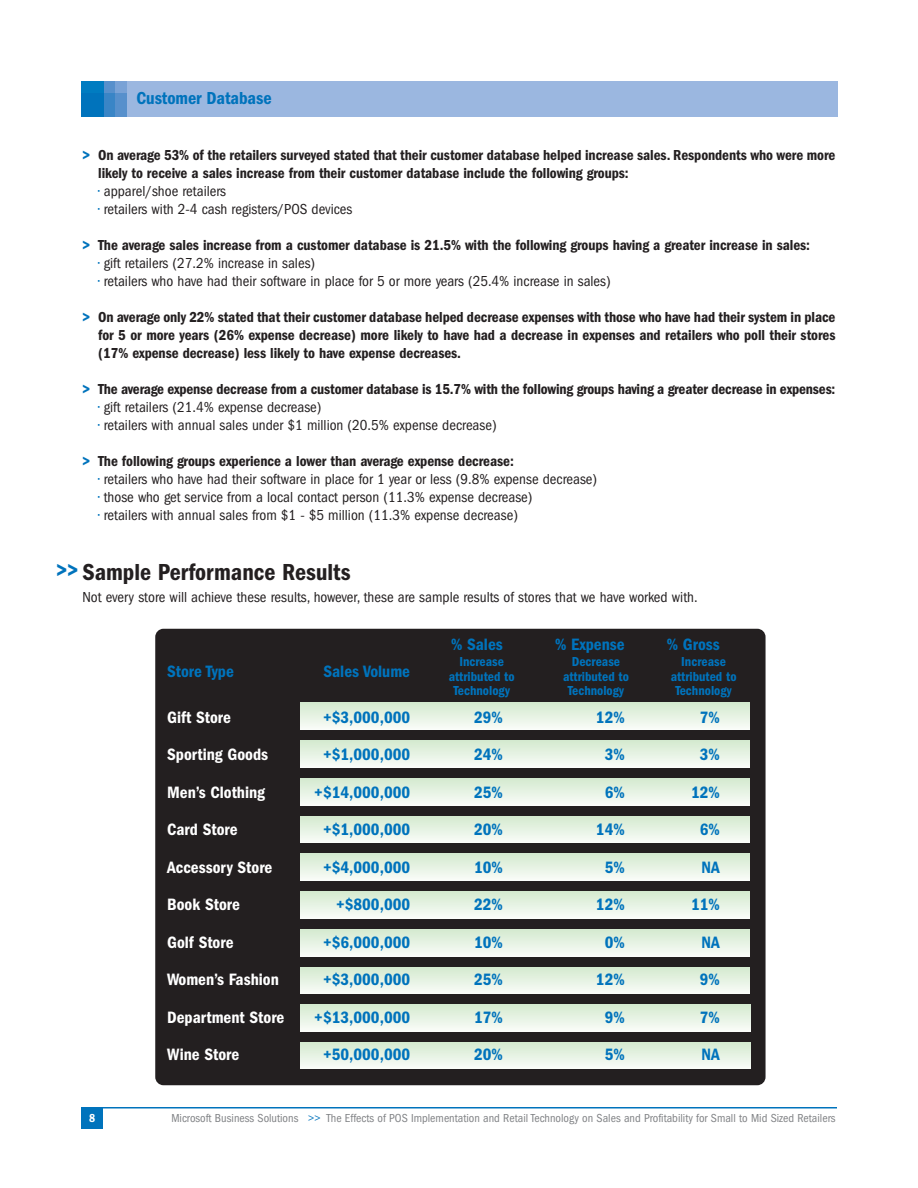
<style>
.page{position:relative;width:918px;height:1188px;background:#fff}
.page>*{position:absolute;margin:0;border:0;box-sizing:border-box;transform-origin:0 0}
.t1{font:600 condensed 24px "Franklin Gothic";color:#231f20}
.t2{font:600 condensed 21px "Franklin Gothic";color:#0073bc}
.t3{font:600 condensed 18px "Franklin Gothic";letter-spacing:-.005em;color:#0073bc}
.t4{font:600 condensed 17.1px "Franklin Gothic";color:#0073bc}
.t5{font:600 condensed 17.1px "Franklin Gothic";color:#fff}
.t6{font:600 condensed 15px/18px "Franklin Gothic";letter-spacing:-.005em;color:#231f20}
.t7{font:condensed 15px "Franklin Gothic";color:#231f20}
.t8{font:600 condensed 13.5px/14.4px "Franklin Gothic";color:#0073bc;text-align:center}
.t9{font:condensed 12px "Franklin Gothic";color:#808285}
.t10{font:600 condensed 12px "Franklin Gothic";color:#fff}
.s1{color:#0073bc}
</style>
<div class="page">
<div style="left:81px;top:81px;width:756px;height:36px;background:#9bb7e0"></div>
<div style="left:81px;top:81px;width:46px;height:36px;background:#0073bc"></div>
<div style="left:104px;top:81px;width:23px;height:36px;background:#3985c6"></div>
<div style="left:115px;top:81px;width:12px;height:36px;background:#5790cc"></div>
<div style="left:81px;top:81px;width:46px;height:11px;background:#007cc1"></div>
<div style="left:104px;top:81px;width:23px;height:11px;background:#5790cc"></div>
<div style="left:115px;top:81px;width:12px;height:11px;background:#79a2d6"></div>
<div style="left:155px;top:629px;width:611px;height:456px;background:#231f20;border-radius:8px"></div>
<svg style="left:300px;top:703px;width:449px;height:27px;background:#e7f3e4"></svg>
<div style="left:300px;top:741px;width:449px;height:26px;background:linear-gradient(to bottom,#d4ead0,#f7fbf6)"></div>
<div style="left:300px;top:779px;width:449px;height:26px;background:linear-gradient(to bottom,#d4ead1,#f8fbf6)"></div>
<svg style="left:300px;top:816px;width:449px;height:27px;background:#e6f2e3"></svg>
<svg style="left:300px;top:854px;width:449px;height:27px;background:#e7f3e4"></svg>
<div style="left:300px;top:892px;width:449px;height:26px;background:linear-gradient(to bottom,#d4ead0,#f7fbf6)"></div>
<div style="left:300px;top:930px;width:449px;height:26px;background:linear-gradient(to bottom,#d4ead1,#f8fbf6)"></div>
<svg style="left:300px;top:967px;width:449px;height:27px;background:#e6f2e3"></svg>
<svg style="left:300px;top:1004px;width:450px;height:27px;background:#e6f2e3"></svg>
<svg style="left:300px;top:1042px;width:450px;height:27px;background:#e6f2e3"></svg>
<div style="left:81px;top:1108px;width:21px;height:21px;background:#0073bc"></div>
<hr style="left:81px;top:1107px;width:756px;height:1px;background:#0073bc">
<p class="t3" style="left:136px;top:92px;width:137px">Customer Database</p>
<p class="t6" style="left:98px;top:147px;width:739px;text-indent:-16px"><span class="s1">&gt;</span> On average 53% of the retailers surveyed stated that their customer database helped increase sales. Respondents who were more likely to receive a sales increase from their customer database include the following groups:</p>
<p class="t7" style="left:98px;top:186px;width:129px"><span class="s1">•</span> apparel/shoe retailers</p>
<p class="t7" style="left:98px;top:204px;width:256px"><span class="s1">•</span> retailers with 2-4 cash registers/POS devices</p>
<p class="t6" style="left:82px;top:237px;width:729px"><span class="s1">&gt;</span> The average sales increase from a customer database is 21.5% with the following groups having a greater increase in sales:</p>
<p class="t7" style="left:98px;top:258px;width:219px"><span class="s1">•</span> gift retailers (27.2% increase in sales)</p>
<p class="t7" style="left:98px;top:276px;width:514px"><span class="s1">•</span> retailers who have had their software in place for 5 or more years (25.4% increase in sales)</p>
<p class="t6" style="left:98px;top:309px;width:739px;text-align:justify;text-indent:-16px"><span class="s1">&gt;</span> On average only 22% stated that their customer database helped decrease expenses with those who have had their system in place for 5 or more years (26% expense decrease) more likely to have had a decrease in expenses and retailers who poll their stores (17% expense decrease) less likely to have expense decreases.</p>
<p class="t6" style="left:82px;top:381px;width:754px"><span class="s1">&gt;</span> The average expense decrease from a customer database is 15.7% with the following groups having a greater decrease in expenses:</p>
<p class="t7" style="left:98px;top:402px;width:225px"><span class="s1">•</span> gift retailers (21.4% expense decrease)</p>
<p class="t7" style="left:98px;top:420px;width:400px"><span class="s1">•</span> retailers with annual sales under $1 million (20.5% expense decrease)</p>
<p class="t6" style="left:82px;top:453px;width:433px"><span class="s1">&gt;</span> The following groups experience a lower than average expense decrease:</p>
<p class="t7" style="left:98px;top:474px;width:501px"><span class="s1">•</span> retailers who have had their software in place for 1 year or less (9.8% expense decrease)</p>
<p class="t7" style="left:98px;top:492px;width:436px"><span class="s1">•</span> those who get service from a local contact person (11.3% expense decrease)</p>
<p class="t7" style="left:98px;top:510px;width:421px"><span class="s1">•</span> retailers with annual sales from $1 - $5 million (11.3% expense decrease)</p>
<h1 class="t1" style="left:82px;top:564px;width:270px">Sample Performance Results</h1>
<p class="t7" style="left:82px;top:592px;width:617px">Not every store will achieve these results, however, these are sample results of stores that we have worked with.</p>
<h2 class="t2" style="left:57px;top:563px;width:23px">&gt;&gt;</h2>
<p class="t4" style="left:451px;top:639px;width:53px">% Sales</p>
<p class="t4" style="left:555px;top:639px;width:71px">% Expense</p>
<p class="t4" style="left:667px;top:639px;width:55px">% Gross</p>
<p class="t8" style="left:449px;top:656px;width:67px">Increase attributed to<br>Technology</p>
<p class="t8" style="left:563px;top:656px;width:67px">Decrease attributed to<br>Technology</p>
<p class="t8" style="left:671px;top:656px;width:67px">Increase attributed to<br>Technology</p>
<p class="t4" style="left:167px;top:666px;width:68px">Store Type</p>
<p class="t4" style="left:323px;top:666px;width:88px">Sales Volume</p>
<p class="t5" style="left:167px;top:711px;width:65px">Gift Store</p>
<p class="t4" style="left:323px;top:711px;width:89px">+$3,000,000</p>
<p class="t4" style="left:474px;top:711px;width:30px">29%</p>
<p class="t4" style="left:596px;top:711px;width:30px">12%</p>
<p class="t4" style="left:700px;top:711px;width:22px">7%</p>
<p class="t5" style="left:167px;top:749px;width:102px">Sporting Goods</p>
<p class="t4" style="left:323px;top:749px;width:89px">+$1,000,000</p>
<p class="t4" style="left:474px;top:749px;width:30px">24%</p>
<p class="t4" style="left:605px;top:749px;width:22px">3%</p>
<p class="t4" style="left:700px;top:749px;width:22px">3%</p>
<p class="t5" style="left:167px;top:786px;width:99px">Men’s Clothing</p>
<p class="t4" style="left:314px;top:786px;width:97px">+$14,000,000</p>
<p class="t4" style="left:474px;top:786px;width:30px">25%</p>
<p class="t4" style="left:605px;top:786px;width:22px">6%</p>
<p class="t4" style="left:691px;top:786px;width:30px">12%</p>
<p class="t5" style="left:167px;top:824px;width:72px">Card Store</p>
<p class="t4" style="left:323px;top:824px;width:89px">+$1,000,000</p>
<p class="t4" style="left:474px;top:824px;width:30px">20%</p>
<p class="t4" style="left:596px;top:824px;width:30px">14%</p>
<p class="t4" style="left:700px;top:824px;width:22px">6%</p>
<p class="t5" style="left:167px;top:861px;width:107px">Accessory Store</p>
<p class="t4" style="left:323px;top:861px;width:89px">+$4,000,000</p>
<p class="t4" style="left:474px;top:861px;width:30px">10%</p>
<p class="t4" style="left:605px;top:861px;width:22px">5%</p>
<p class="t4" style="left:702px;top:861px;width:20px">NA</p>
<p class="t5" style="left:167px;top:899px;width:74px">Book Store</p>
<p class="t4" style="left:336px;top:899px;width:76px">+$800,000</p>
<p class="t4" style="left:474px;top:899px;width:30px">22%</p>
<p class="t4" style="left:596px;top:899px;width:30px">12%</p>
<p class="t4" style="left:691px;top:899px;width:30px">11%</p>
<p class="t5" style="left:167px;top:936px;width:68px">Golf Store</p>
<p class="t4" style="left:323px;top:936px;width:89px">+$6,000,000</p>
<p class="t4" style="left:474px;top:936px;width:30px">10%</p>
<p class="t4" style="left:605px;top:936px;width:22px">0%</p>
<p class="t4" style="left:702px;top:936px;width:20px">NA</p>
<p class="t5" style="left:167px;top:974px;width:113px">Women’s Fashion</p>
<p class="t4" style="left:323px;top:974px;width:89px">+$3,000,000</p>
<p class="t4" style="left:474px;top:974px;width:30px">25%</p>
<p class="t4" style="left:596px;top:974px;width:30px">12%</p>
<p class="t4" style="left:700px;top:974px;width:22px">9%</p>
<p class="t5" style="left:167px;top:1011px;width:119px">Department Store</p>
<p class="t4" style="left:314px;top:1011px;width:97px">+$13,000,000</p>
<p class="t4" style="left:474px;top:1011px;width:30px">17%</p>
<p class="t4" style="left:605px;top:1011px;width:22px">9%</p>
<p class="t4" style="left:700px;top:1011px;width:22px">7%</p>
<p class="t5" style="left:167px;top:1049px;width:74px">Wine Store</p>
<p class="t4" style="left:323px;top:1049px;width:89px">+50,000,000</p>
<p class="t4" style="left:474px;top:1049px;width:30px">20%</p>
<p class="t4" style="left:605px;top:1049px;width:22px">5%</p>
<p class="t4" style="left:702px;top:1049px;width:20px">NA</p>
<p class="t10" style="left:89px;top:1114px;width:8px">8</p>
<p class="t9" style="left:171px;top:1114px;width:666px">Microsoft Business Solutions <span class="s1">&gt;&gt;</span> The Effects of POS Implementation and Retail Technology on Sales and Profitability for Small to Mid Sized Retailers</p>
</div>
